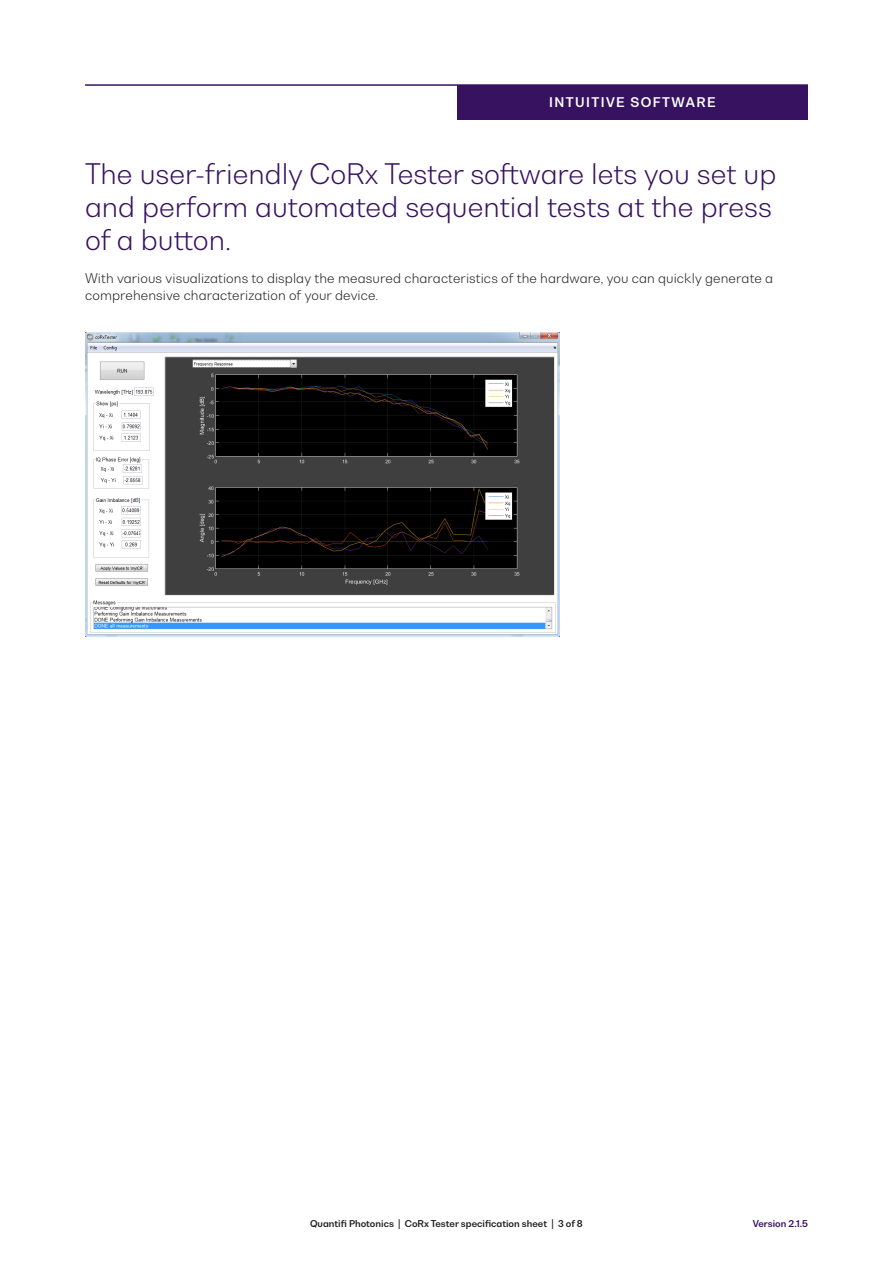
<style>
.page{position:relative;width:893px;height:1263px;background:#fff}
.page>*{position:absolute;margin:0;border:0;box-sizing:border-box;transform-origin:0 0}
.Intro_Copy___Violet{font:300 27px/33px "Bw Nista Geometric";color:#371260}
.Body_Copy{font:300 12.75px/16.5px "Bw Nista Geometric";letter-spacing:.005em;color:#231f20}
.Coloured_Tab_Title{font:700 12.75px "Bw Nista Geometric";letter-spacing:.11em;color:#fff}
.t1{font:700 9px "Bw Nista Geometric";color:#231f20}
.t2{font:700 9px "Bw Nista Geometric";color:#371260}
</style>
<div class="page">
<div style="left:457px;top:85px;width:351px;height:34px;background:#371260"></div>
<hr style="left:85px;top:84px;width:723px;height:2px;background:#371260">
<img style="left:85px;top:333px;width:475px;height:303px">
<p class="Coloured_Tab_Title" style="left:549px;top:93px;width:168px">INTUITIVE SOFTWARE</p>
<p class="Intro_Copy___Violet" style="left:85px;top:157px;width:693px">The user-friendly CoRx Tester software lets you set up and perform automated sequential tests at the press of a button.</p>
<p class="Body_Copy" style="left:85px;top:270px;width:690px">With various visualizations to display the measured characteristics of the hardware, you can quickly generate a comprehensive characterization of your device.</p>
<p class="t1" style="left:310px;top:1218px;width:274px">Quantifi Photonics | CoRx Tester specification sheet | 3 of 8</p>
<p class="t2" style="left:753px;top:1218px;width:57px">Version 2.1.5</p>
</div>
